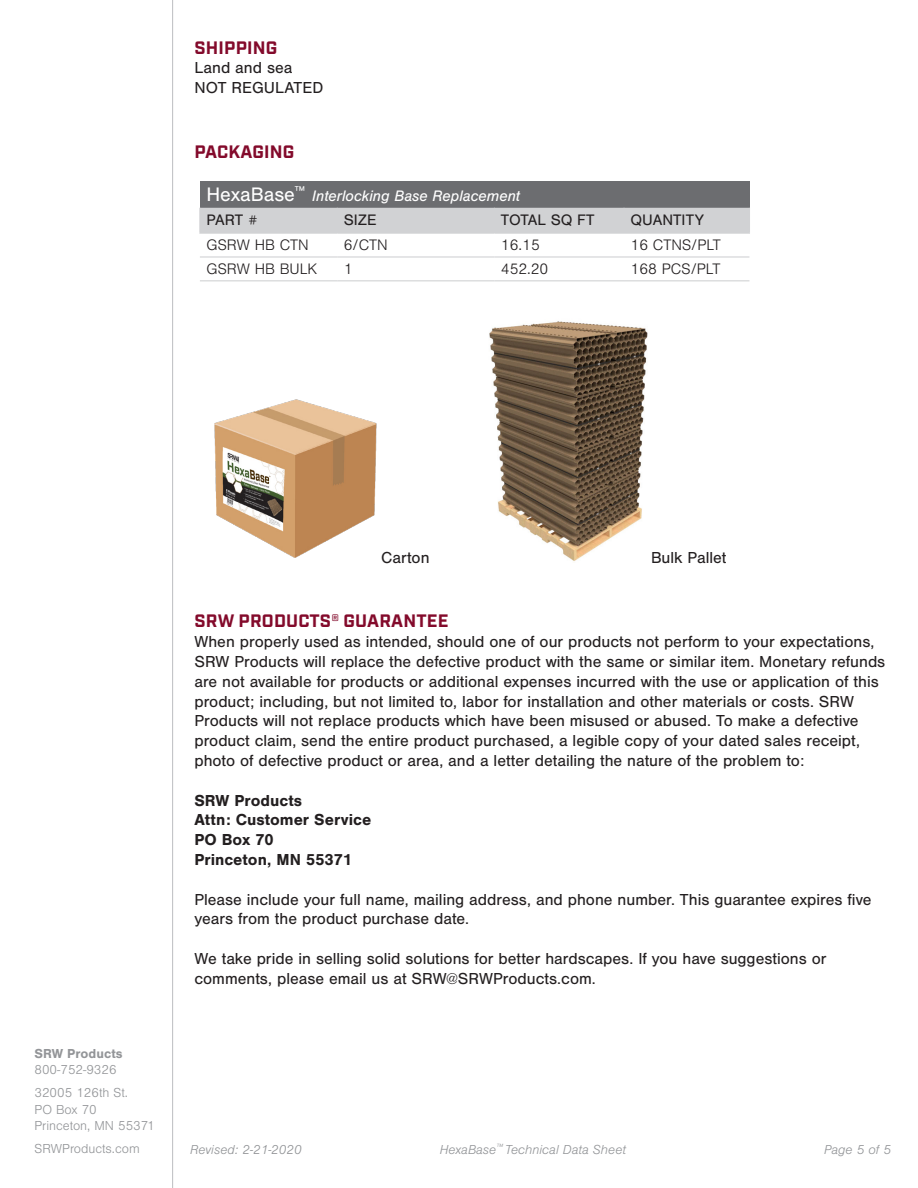
<style>
.page{position:relative;width:918px;height:1188px;background:#fff}
.page>*{position:absolute;margin:0;border:0;box-sizing:border-box;transform-origin:0 0}
.t1{font:700 18px "Industry";letter-spacing:.01em;color:#830a2b}
.t2{font:16.5px/19.8px "Nimbus San";color:#231f20}
.t3{font:700 16.5px "Nimbus San";color:#231f20}
.Order_Body_-_2017{font:300 15.75px "Nimbus San";color:#231f20}
.Order_Heading_-_2017{font:italic 15.75px "Nimbus San";color:#fff}
.Order_Subheading_-_2{font:15.75px "Nimbus San";color:#231f20}
.t4{font:300 13.5px/23px "Nimbus San";color:#939598}
.t5{font:italic 300 13.5px "Nimbus San";color:#939598}
.t6{font:700 13.5px "Nimbus San";color:#939598}
.s1{font-style:normal;font-size:20.25px}
</style>
<div class="page">
<hr style="left:172px;top:0;width:1px;height:1188px;background:#bcbdc0">
<div style="left:200px;top:181px;width:549px;height:27px;background:#6c6d70"></div>
<svg style="left:199px;top:208px;width:551px;height:73px"></svg>
<hr style="left:199px;top:233px;width:138px;height:1px;background:#d1d2d4">
<hr style="left:337px;top:233px;width:157px;height:1px;background:#d1d2d4">
<hr style="left:494px;top:233px;width:130px;height:1px;background:#d1d2d4">
<hr style="left:624px;top:233px;width:126px;height:1px;background:#d1d2d4">
<hr style="left:200px;top:256px;width:137px;height:2px;background:#d1d2d4">
<hr style="left:337px;top:256px;width:157px;height:2px;background:#d1d2d4">
<hr style="left:494px;top:256px;width:130px;height:2px;background:#d1d2d4">
<hr style="left:624px;top:256px;width:125px;height:2px;background:#d1d2d4">
<hr style="left:200px;top:280px;width:137px;height:1px;background:#d1d2d4">
<hr style="left:337px;top:280px;width:157px;height:1px;background:#d1d2d4">
<hr style="left:494px;top:280px;width:130px;height:1px;background:#d1d2d4">
<hr style="left:624px;top:280px;width:125px;height:1px;background:#d1d2d4">
<img style="left:214px;top:399px;width:163px;height:159px">
<img style="left:489px;top:321px;width:159px;height:240px">
<p class="t1" style="left:194px;top:37px;width:84px">SHIPPING</p>
<p class="t2" style="left:194px;top:58px;width:99px">Land and sea</p>
<p class="t2" style="left:194px;top:78px;width:131px">NOT REGULATED</p>
<p class="t1" style="left:194px;top:141px;width:101px">PACKAGING</p>
<p class="Order_Heading_-_2017" style="left:206px;top:187px;width:315px"><span class="s1">HexaBase</span><sup>™</sup> Interlocking Base Replacement</p>
<p class="Order_Subheading_-_2" style="left:206px;top:211px;width:53px">PART #</p>
<p class="Order_Subheading_-_2" style="left:344px;top:211px;width:34px">SIZE</p>
<p class="Order_Subheading_-_2" style="left:501px;top:211px;width:95px">TOTAL SQ FT</p>
<p class="Order_Subheading_-_2" style="left:631px;top:211px;width:75px">QUANTITY</p>
<p class="Order_Body_-_2017" style="left:206px;top:237px;width:104px">GSRW HB CTN</p>
<p class="Order_Body_-_2017" style="left:344px;top:237px;width:46px">6/CTN</p>
<p class="Order_Body_-_2017" style="left:501px;top:237px;width:40px">16.15</p>
<p class="Order_Body_-_2017" style="left:631px;top:237px;width:92px">16 CTNS/PLT</p>
<p class="Order_Body_-_2017" style="left:206px;top:261px;width:112px">GSRW HB BULK</p>
<p class="Order_Body_-_2017" style="left:344px;top:261px;width:10px">1</p>
<p class="Order_Body_-_2017" style="left:501px;top:261px;width:49px">452.20</p>
<p class="Order_Body_-_2017" style="left:631px;top:261px;width:91px">168 PCS/PLT</p>
<p class="t2" style="left:381px;top:547px;width:50px">Carton</p>
<p class="t2" style="left:651px;top:547px;width:77px">Bulk Pallet</p>
<p class="t1" style="left:194px;top:610px;width:256px">SRW PRODUCTS® GUARANTEE</p>
<p class="t2" style="left:194px;top:632px;width:692px">When properly used as intended, should one of our products not perform to your expectations, SRW Products will replace the defective product with the same or similar item. Monetary refunds are not available for products or additional expenses incurred with the use or application of this product; including, but not limited to, labor for installation and other materials or costs. SRW Products will not replace products which have been misused or abused. To make a defective product claim, send the entire product purchased, a legible copy of your dated sales receipt, photo of defective product or area, and a letter detailing the nature of the problem to:</p>
<p class="t3" style="left:194px;top:791px;width:109px">SRW Products</p>
<p class="t3" style="left:194px;top:811px;width:178px">Attn: Customer Service</p>
<p class="t3" style="left:194px;top:830px;width:81px">PO Box 70</p>
<p class="t3" style="left:194px;top:850px;width:159px">Princeton, MN 55371</p>
<p class="t2" style="left:194px;top:889px;width:679px">Please include your full name, mailing address, and phone number. This guarantee expires five years from the product purchase date.</p>
<p class="t2" style="left:194px;top:949px;width:634px">We take pride in selling solid solutions for better hardscapes. If you have suggestions or comments, please email us at SRW@SRWProducts.com.</p>
<p class="t6" style="left:34px;top:1046px;width:90px">SRW Products</p>
<p class="t4" style="left:34px;top:1059px;width:95px">800-752-9326<br>32005 126th St.</p>
<p class="t4" style="left:34px;top:1101px;width:122px;line-height:16.2px">PO Box 70<br>Princeton, MN 55371</p>
<p class="t4" style="left:34px;top:1137px;width:107px">SRWProducts.com</p>
<p class="t5" style="left:190px;top:1142px;width:113px">Revised: 2-21-2020</p>
<p class="t5" style="left:440px;top:1142px;width:188px">HexaBase<sup>™</sup> Technical Data Sheet</p>
<p class="t5" style="left:824px;top:1142px;width:68px">Page 5 of 5</p>
</div>
